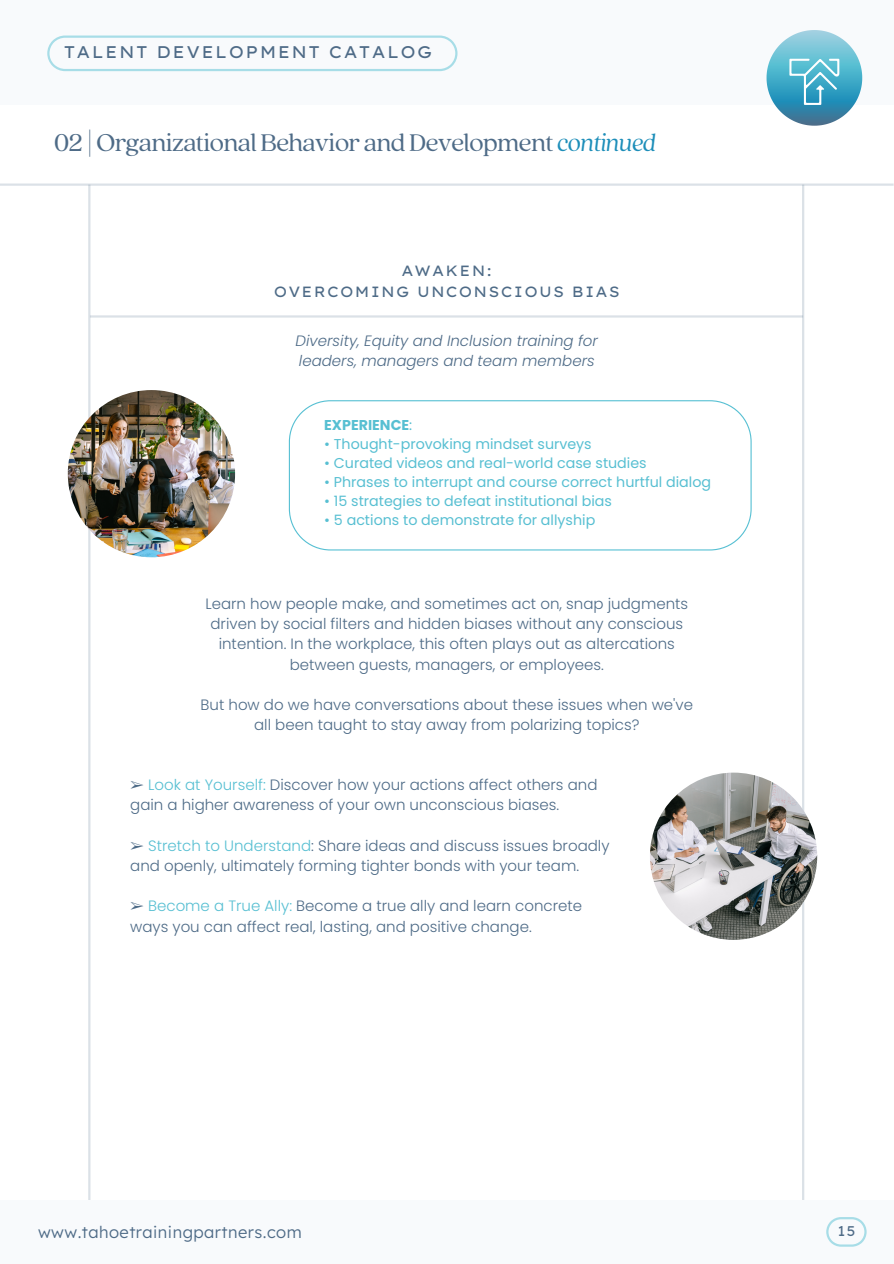
<style>
.page{position:relative;width:894px;height:1264px;background:#fff}
.page>*{position:absolute;margin:0;border:0;box-sizing:border-box;transform-origin:0 0}
.t1{font:26.85px "Quincy CF";letter-spacing:-.02em;color:#4e6b87}
.t2{font:16.95px "Lexend Exa";letter-spacing:.08em;color:#4e6b87}
.t3{font:300 16.5px "Lexend";letter-spacing:.03em;color:#4e6b87}
.t4{font:300 15px/20.2px "Poppins";color:#4e6b87}
.t5{font:italic 300 15px/20.2px "Poppins";color:#4e6b87}
.t6{font:14.85px/20.2px "Lexend Exa";letter-spacing:.08em;color:#4e6b87;text-align:center}
.t7{font:14.25px "Poppins";color:#57bfd2}
.t8{font:700 14.25px "Poppins";color:#57bfd2}
.t9{font:14.1px "Lexend Exa";color:#4e6b87}
.s1{font-style:italic;color:#1d8eb9}
.s2{font-weight:400}
.s3{font-family:"Free Serif";font-weight:400}
.s4{color:#57bfd2}
</style>
<div class="page">
<hr style="left:88px;top:185px;width:2px;height:1015px;background:#4e6b87">
<hr style="left:801px;top:185px;width:3px;height:1015px;background:#4e6b87">
<div style="left:0;top:1200px;width:893px;height:63px;background:#f8fafc"></div>
<svg style="left:826px;top:1217px;width:40px;height:29px"></svg>
<div style="left:0;top:0;width:893px;height:104px;background:#f8fafc"></div>
<svg style="left:47px;top:35px;width:410px;height:36px"></svg>
<svg style="left:766px;top:30px;width:96px;height:96px"></svg>
<hr style="left:0;top:183px;width:893px;height:3px;background:#4e6b87">
<img style="left:68px;top:390px;width:167px;height:167px;border-radius:50%">
<img style="left:649px;top:772px;width:168px;height:167px;border-radius:50%">
<hr style="left:90px;top:315px;width:712px;height:2px;background:#4e6b87">
<svg style="left:289px;top:400px;width:462px;height:150px"></svg>
<h2 class="t2" style="left:64px;top:41px;width:370px">TALENT DEVELOPMENT CATALOG</h2>
<h4 class="t1" style="left:54px;top:125px;width:603px">02 | Organizational Behavior and Development <span class="s1">continued</span></h4>
<p class="t6" style="left:273px;top:261px;width:347px">AWAKEN:<br>OVERCOMING UNCONSCIOUS BIAS</p>
<p class="t5" style="left:295px;top:330px;width:304px">Diversity, Equity and Inclusion training for leaders, managers and team members</p>
<p class="t8" style="left:324px;top:415px;width:89px">EXPERIENCE<span class="s2">:</span></p>
<p class="t7" style="left:324px;top:434px;width:269px">• Thought-provoking mindset surveys</p>
<p class="t7" style="left:324px;top:453px;width:324px">• Curated videos and real-world case studies</p>
<p class="t7" style="left:324px;top:472px;width:388px">• Phrases to interrupt and course correct hurtful dialog</p>
<p class="t7" style="left:324px;top:491px;width:289px">• 15 strategies to defeat institutional bias</p>
<p class="t7" style="left:324px;top:510px;width:272px">• 5 actions to demonstrate for allyship</p>
<p class="t4" style="left:205px;top:593px;width:484px;text-align:center">Learn how people make, and sometimes act on, snap judgments driven by social filters and hidden biases without any conscious intention. In the workplace, this often plays out as altercations between guests, managers, or employees.</p>
<p class="t4" style="left:200px;top:694px;width:494px;text-align:center">But how do we have conversations about these issues when we've all been taught to stay away from polarizing topics?</p>
<p class="t4" style="left:130px;top:774px;width:468px"><span class="s3">➢</span> <span class="s4">Look at Yourself:</span> Discover how your actions affect others and gain a higher awareness of your own unconscious biases.</p>
<p class="t4" style="left:130px;top:835px;width:480px"><span class="s3">➢</span> <span class="s4">Stretch to Understand</span>: Share ideas and discuss issues broadly and openly, ultimately forming tighter bonds with your team.</p>
<h3 class="t4" style="left:130px;top:896px;width:453px"><span class="s3">➢</span> <span class="s4">Become a True Ally:</span> Become a true ally and learn concrete ways you can affect real, lasting, and positive change.</h3>
<h1 class="t3" style="left:38px;top:1220px;width:265px">www.tahoetrainingpartners.com</h1>
<p class="t9" style="left:837px;top:1221px;width:20px">15</p>
</div>
